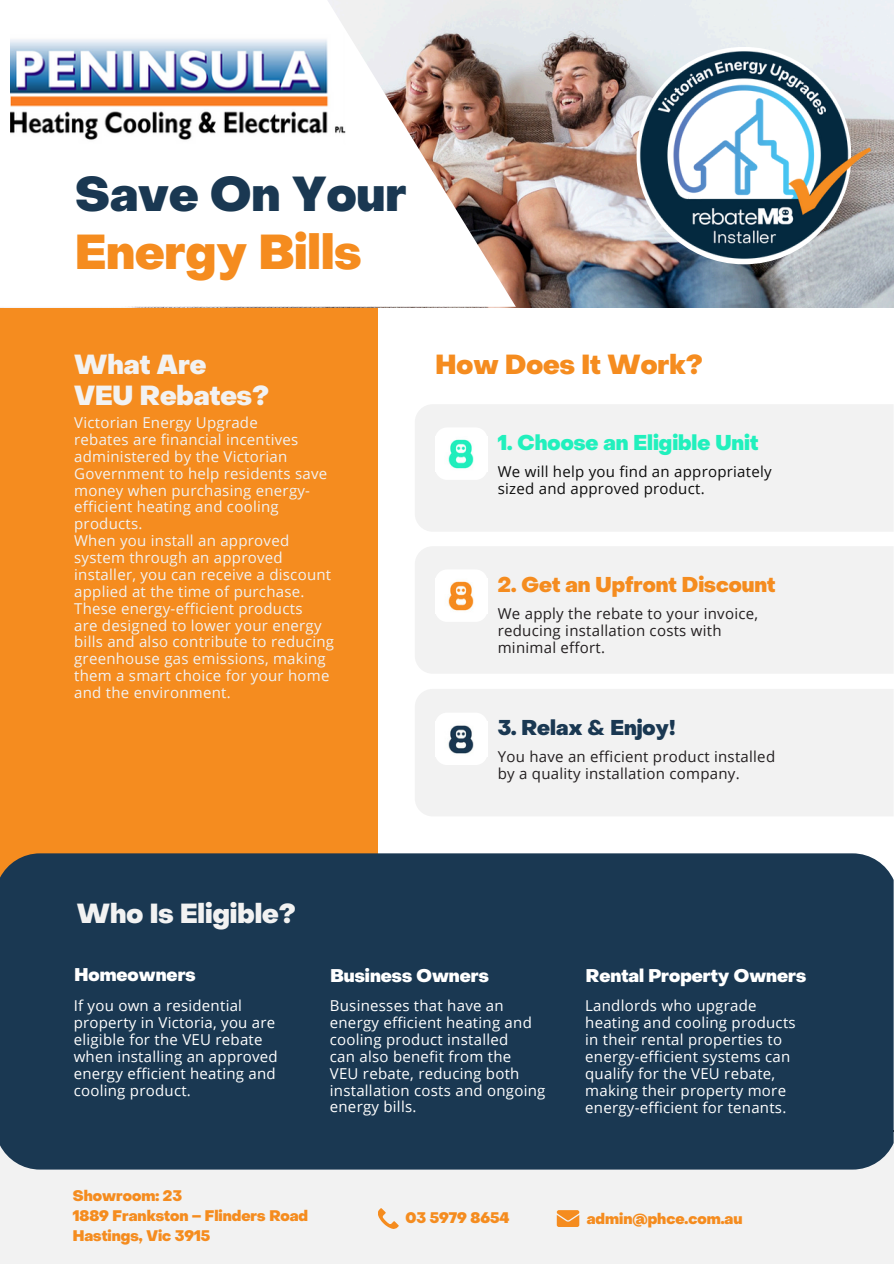
<style>
.page{position:relative;width:894px;height:1264px;background:#fff}
.page>*{position:absolute;margin:0;border:0;box-sizing:border-box;transform-origin:0 0}
.t1{font:800 48px/57.3px "Object Sans";color:#f58c1f}
.t2{font:800 27px/31.5px "Object Sans";color:#f2f2f2}
.t3{font:800 27px "Object Sans";color:#f58c1f}
.t4{font:800 21px "Object Sans";color:#21f0bd}
.t5{font:800 21px "Object Sans";color:#f58c1f}
.t6{font:800 21px "Object Sans";color:#1a3852}
.t7{font:800 18px "Object Sans";color:#fff}
.t8{font:15px/16.8px "Open Sans";letter-spacing:.015em;color:#fff}
.t9{font:15px/16.8px "Open Sans";letter-spacing:.015em;color:#f2f2f2}
.t10{font:15px/16.8px "Open Sans";letter-spacing:.015em;color:#231f20}
.t11{font:800 15px/20.2px "Object Sans";color:#f58c1f}
.t12{font:15px/16.8px "Open Sans";letter-spacing:.02em;color:#0d0d0d}
.s1{color:#1a3852}
</style>
<div class="page">
<div style="left:0;top:1130px;width:893px;height:133px;background:#f2f2f2"></div>
<div style="left:415px;top:546px;width:478px;height:127px;background:#f2f2f2"></div>
<div style="left:415px;top:404px;width:478px;height:127px;background:#f2f2f2"></div>
<div style="left:415px;top:689px;width:478px;height:127px;background:#f2f2f2"></div>
<div style="left:435px;top:712px;width:52px;height:53px;background:#fff;border-radius:12px"></div>
<div style="left:435px;top:569px;width:52px;height:53px;background:#fff;border-radius:12px"></div>
<div style="left:435px;top:427px;width:52px;height:53px;background:#fff;border-radius:12px"></div>
<img style="left:448px;top:721px;width:40px;height:35px">
<img style="left:448px;top:578px;width:40px;height:35px">
<img style="left:448px;top:436px;width:40px;height:35px">
<div style="left:0;top:307px;width:377px;height:644px;background:#f58c1f"></div>
<img style="left:515px;top:0;width:378px;height:307px">
<svg style="left:128px;top:0;width:387px;height:307px"></svg>
<div style="left:0;top:853px;width:893px;height:316px;background:#1a3852"></div>
<img style="left:637px;top:45px;width:233px;height:219px">
<svg style="left:378px;top:1208px;width:20px;height:20px"></svg>
<svg style="left:556px;top:1210px;width:23px;height:16px"></svg>
<img style="left:10px;top:33px;width:337px;height:113px">
<p class="t1" style="left:75px;top:170px;width:333px"><span class="s1">Save On Your<br></span>Energy Bills</p>
<p class="t2" style="left:74px;top:351px;width:196px">What Are<br>VEU Rebates?</p>
<h1 class="t9" style="left:74px;top:414px;width:261px">Victorian Energy Upgrade<br>rebates are financial incentives administered by the Victorian<br>Government to help residents save money when purchasing energy&shy;efficient heating and cooling products.<br>When you install an approved system through an approved installer, you can receive a discount applied at the time of purchase.<br>These energy-efficient products<br>are designed to lower your energy bills and also contribute to reducing greenhouse gas emissions, making them a smart choice for your home and the environment.</h1>
<p class="t3" style="left:435px;top:353px;width:269px">How Does It Work?</p>
<p class="t4" style="left:497px;top:434px;width:262px">1. Choose an Eligible Unit</p>
<p class="t12" style="left:497px;top:463px;width:275px">We will help you find an appropriately sized and approved product.</p>
<h2 class="t5" style="left:497px;top:576px;width:279px">2. Get an Upfront Discount</h2>
<h2 class="t10" style="left:497px;top:605px;width:262px">We apply the rebate to your invoice, reducing installation costs with minimal effort.</h2>
<h3 class="t6" style="left:497px;top:719px;width:179px">3. Relax &amp; Enjoy!</h3>
<h3 class="t10" style="left:497px;top:747px;width:279px">You have an efficient product installed by a quality installation company.</h3>
<p class="t2" style="left:77px;top:900px;width:220px">Who Is Eligible?</p>
<h3 class="t7" style="left:74px;top:967px;width:123px">Homeowners</h3>
<p class="t7" style="left:330px;top:968px;width:160px">Business Owners</p>
<p class="t7" style="left:585px;top:968px;width:222px">Rental Property Owners</p>
<p class="t8" style="left:74px;top:997px;width:205px">If you own a residential property in Victoria, you are eligible for the VEU rebate when installing an approved energy efficient heating and cooling product.</p>
<p class="t8" style="left:330px;top:996px;width:217px">Businesses that have an energy efficient heating and cooling product installed<br>can also benefit from the<br>VEU rebate, reducing both installation costs and ongoing energy bills.</p>
<p class="t8" style="left:585px;top:997px;width:212px">Landlords who upgrade heating and cooling products in their rental properties to energy-efficient systems can qualify for the VEU rebate, making their property more energy-efficient for tenants.</p>
<h4 class="t11" style="left:73px;top:1186px;width:237px">Showroom: 23<br>1889 Frankston – Flinders Road<br>Hastings, Vic 3915</h4>
<h4 class="t11" style="left:405px;top:1208px;width:105px">03 5979 8654</h4>
<p class="t11" style="left:586px;top:1209px;width:157px">admin@phce.com.au</p>
</div>
